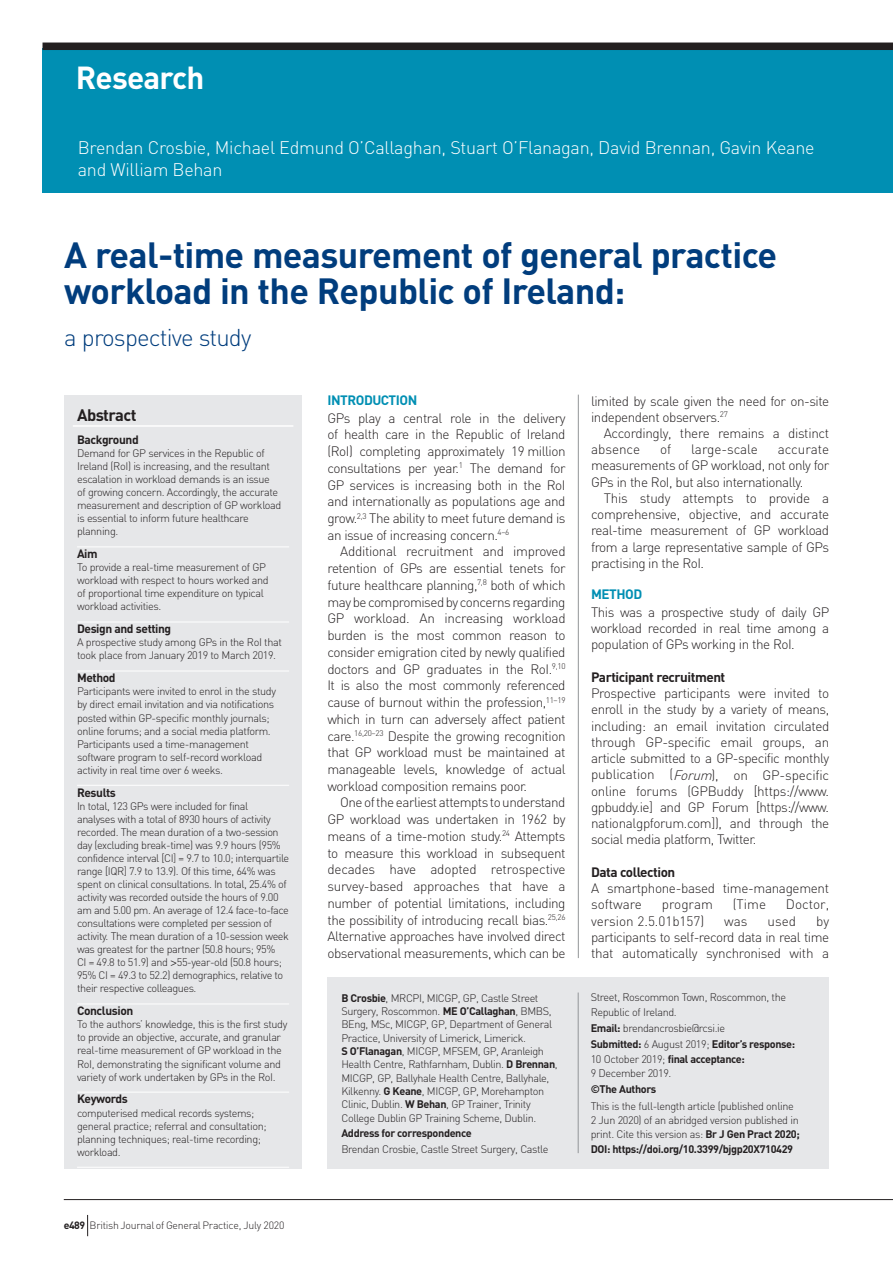
<style>
.page{position:relative;width:893px;height:1263px;background:#fff}
.page>*{position:absolute;margin:0;border:0;box-sizing:border-box;transform-origin:0 0}
.t1{font:700 36px/36px "DIN";letter-spacing:-.02em;color:#013d7d}
.t2{font:700 31.5px "DIN";letter-spacing:-.025em;color:#fff}
.t3{font:300 24px "DIN";letter-spacing:-.035em;color:#013d7d}
.t4{font:300 18px/21px "DIN";letter-spacing:-.015em;color:#fff}
.t5{font:700 16.5px "DIN";letter-spacing:-.035em;color:#231f20}
.t6{font:300 13.5px/16.8px "DIN";letter-spacing:-.035em;color:#231f20;text-align:justify}
.t7{font:300 13.5px "DIN";color:#231f20}
.t8{font:700 13.5px "DIN";letter-spacing:-.035em;color:#231f20}
.t9{font:700 13.5px "DIN";letter-spacing:-.035em;color:#008fb3}
.t10{font:700 12px "DIN";letter-spacing:-.035em;color:#231f20}
.t11{font:300 10.8px/13px "DIN";letter-spacing:-.035em;color:#231f20}
.t12{font:700 10.8px "DIN";letter-spacing:-.035em;color:#231f20}
.t13{font:300 10.5px "DIN";letter-spacing:-.025em;color:#231f20}
.s1{font-family:"Helvetica"}
.s2{font-weight:700}
.s3{font-style:italic}
</style>
<div class="page">
<div style="left:43px;top:48px;width:850px;height:144px;background:#008fb3"></div>
<div style="left:43px;top:43px;width:850px;height:7px;background:#231f20"></div>
<hr style="left:578px;top:395px;width:1px;height:563px;background:#939598">
<div style="left:327px;top:977px;width:502px;height:191px;background:#e6e7e9"></div>
<hr style="left:578px;top:992px;width:1px;height:161px;background:#939598">
<div style="left:64px;top:395px;width:238px;height:773px;background:#e6e7e9"></div>
<hr style="left:73px;top:425px;width:220px;height:2px;background:#fff">
<hr style="left:77px;top:546px;width:212px;height:1px;background:#fff">
<hr style="left:77px;top:622px;width:212px;height:1px;background:#fff">
<hr style="left:77px;top:671px;width:212px;height:1px;background:#fff">
<hr style="left:77px;top:785px;width:212px;height:1px;background:#fff">
<hr style="left:77px;top:1003px;width:212px;height:1px;background:#fff">
<hr style="left:77px;top:1092px;width:212px;height:1px;background:#fff">
<hr style="left:77px;top:1167px;width:212px;height:1px;background:#fff">
<hr style="left:64px;top:1199px;width:829px;height:1px;background:#231f20">
<svg style="left:87px;top:1215px;width:1px;height:21px"></svg>
<h2 class="t2" style="left:76px;top:57px;width:130px">Research</h2>
<h3 class="t4" style="left:78px;top:137px;width:738px">Brendan Crosbie, Michael Edmund O’Callaghan, Stuart O’Flanagan, David Brennan, Gavin Keane and William Behan</h3>
<h1 class="t1" style="left:64px;top:235px;width:714px">A real-time measurement of general practice workload in the Republic of Ireland:</h1>
<h3 class="t3" style="left:64px;top:323px;width:189px">a prospective study</h3>
<h3 class="t5" style="left:77px;top:404px;width:61px">Abstract</h3>
<p class="t10" style="left:77px;top:432px;width:63px">Background</p>
<p class="t11" style="left:77px;top:446px;width:206px">Demand for GP services in the Republic of Ireland (RoI) is increasing, and the resultant escalation in workload demands is an issue<br>of growing concern. Accordingly, the accurate measurement and description of GP workload is essential to inform future healthcare planning.</p>
<p class="t10" style="left:77px;top:546px;width:22px">Aim</p>
<p class="t11" style="left:77px;top:561px;width:193px">To provide a real-time measurement of GP workload with respect to hours worked and of proportional time expenditure on typical workload activities.</p>
<p class="t10" style="left:77px;top:621px;width:96px">Design and setting</p>
<p class="t11" style="left:77px;top:636px;width:206px">A prospective study among GPs in the RoI that took place from January 2019 to March 2019.</p>
<p class="t10" style="left:77px;top:670px;width:40px">Method</p>
<p class="t11" style="left:77px;top:685px;width:201px">Participants were invited to enrol in the study by direct email invitation and via notifications posted within GP-specific monthly journals; online forums; and a social media platform.<br>Participants used a time-management software program to self-record workload activity in real time over 6 weeks.</p>
<p class="t10" style="left:77px;top:784px;width:40px">Results</p>
<p class="t11" style="left:77px;top:799px;width:214px">In total, 123 GPs were included for final analyses with a total of 8930 hours of activity recorded. The mean duration of a two-session day (excluding break-time) was 9.9 hours (95% confidence interval [CI] = 9.7 to 10.0; interquartile range [IQR] 7.9 to 13.9). Of this time, 64% was spent on clinical consultations. In total, 25.4% of activity was recorded outside the hours of 9.00 am and 5.00 pm. An average of 12.4 face-to-face consultations were completed per session of activity. The mean duration of a 10-session week was greatest for the partner (50.8 hours; 95%<br>CI = 49.8 to 51.9) and <span class="s1">&gt;</span>55-year-old (50.8 hours; 95% CI = 49.3 to 52.2) demographics, relative to their respective colleagues.</p>
<p class="t10" style="left:77px;top:1003px;width:58px">Conclusion</p>
<p class="t11" style="left:77px;top:1018px;width:212px">To the authors’ knowledge, this is the first study to provide an objective, accurate, and granular real-time measurement of GP workload in the RoI, demonstrating the significant volume and variety of work undertaken by GPs in the RoI.</p>
<p class="t10" style="left:77px;top:1091px;width:52px">Keywords</p>
<p class="t11" style="left:77px;top:1106px;width:191px">computerised medical records systems; general practice; referral and consultation; planning techniques; real-time recording; workload.</p>
<p class="t13" style="left:64px;top:1219px;width:222px"><span class="s2">e489</span> British Journal of General Practice, July 2020</p>
<p class="t9" style="left:327px;top:391px;width:91px">INTRODUCTION</p>
<p class="t6" style="left:327px;top:409px;width:240px">GPs play a central role in the delivery of health care in the Republic of Ireland (RoI) completing approximately 19 million consultations per year.<sup>1</sup> The demand for GP services is increasing both in the RoI and internationally as populations age and grow.<sup>2,3</sup> The ability to meet future demand is an issue of increasing concern.<sup>4–6</sup></p>
<p class="t6" style="left:327px;top:543px;width:240px;text-indent:13px">Additional recruitment and improved retention of GPs are essential tenets for future healthcare planning,<sup>7,8</sup> both of which may be compromised by concerns regarding GP workload. An increasing workload burden is the most common reason to consider emigration cited by newly qualified doctors and GP graduates in the RoI.<sup>9,10<br></sup>It is also the most commonly referenced cause of burnout within the profession,<sup>11–19 </sup>which in turn can adversely affect patient care.<sup>16,20–23</sup> Despite the growing recognition that GP workload must be maintained at manageable levels, knowledge of actual workload composition remains poor.</p>
<p class="t6" style="left:327px;top:794px;width:240px;text-indent:13px">One of the earliest attempts to understand GP workload was undertaken in 1962 by means of a time-motion study.<sup>24</sup> Attempts to measure this workload in subsequent decades have adopted retrospective survey-based approaches that have a number of potential limitations, including the possibility of introducing recall bias.<sup>25,26<br></sup>Alternative approaches have involved direct observational measurements, which can be</p>
<p class="t11" style="left:341px;top:991px;width:218px"><span class="s2">B Crosbie</span>, MRCPI, MICGP, GP, Castle Street Surgery, Roscommon. <span class="s2">ME O’Callaghan</span>, BMBS, BEng, MSc, MICGP, GP, Department of General Practice, University of Limerick, Limerick.<br><span class="s2">S O’Flanagan</span>, MICGP, MFSEM, GP, Aranleigh Health Centre, Rathfarnham, Dublin. <span class="s2">D Brennan</span>, MICGP, GP, Ballyhale Health Centre, Ballyhale, Kilkenny. <span class="s2">G Keane</span>, MICGP, GP, Morehampton Clinic, Dublin. <span class="s2">W Behan</span>, GP Trainer, Trinity College Dublin GP Training Scheme, Dublin.</p>
<p class="t12" style="left:341px;top:1126px;width:132px">Address for correspondence</p>
<p class="t11" style="left:341px;top:1142px;width:209px">Brendan Crosbie, Castle Street Surgery, Castle</p>
<p class="t6" style="left:591px;top:392px;width:240px;line-height:16.2px">limited by scale given the need for on-site independent observers.<sup>27</sup></p>
<p class="t6" style="left:591px;top:425px;width:240px;line-height:16.2px;text-indent:13px">Accordingly, there remains a distinct absence</p>
<p class="t6" style="left:660px;top:441px;width:13px">of</p>
<p class="t7" style="left:691px;top:441px;width:68px">large-scale</p>
<p class="t6" style="left:591px;top:441px;width:240px;line-height:16.2px;text-indent:187px">accurate measurements of GP workload, not only for GPs in the RoI, but also internationally.</p>
<p class="t6" style="left:591px;top:490px;width:240px;line-height:16.2px;text-indent:13px">This study attempts to provide a comprehensive, objective, and accurate real-time measurement of GP workload from a large representative sample of GPs practising in the RoI.</p>
<p class="t9" style="left:591px;top:585px;width:53px">METHOD</p>
<p class="t6" style="left:591px;top:604px;width:240px;line-height:16.2px">This was a prospective study of daily GP workload recorded in real time among a population of GPs working in the RoI.</p>
<p class="t8" style="left:591px;top:668px;width:136px">Participant recruitment</p>
<p class="t6" style="left:591px;top:685px;width:240px;line-height:16.2px">Prospective participants were invited to enroll in the study by a variety of means, including: an email invitation circulated through GP-specific email groups, an article submitted to a GP-specific monthly publication (<span class="s3">Forum</span>), on GP-specific online forums (GPBuddy [https://www. gpbuddy.ie] and GP Forum [https://www. nationalgpforum.com]), and through the social media platform, Twitter.</p>
<p class="t8" style="left:591px;top:863px;width:86px">Data collection</p>
<p class="t6" style="left:591px;top:880px;width:240px;line-height:16.2px">A smartphone-based time-management software</p>
<p class="t7" style="left:662px;top:896px;width:52px">program</p>
<p class="t6" style="left:733px;top:896px;width:35px">(Time</p>
<p class="t6" style="left:786px;top:896px;width:45px">Doctor,</p>
<p class="t7" style="left:591px;top:912px;width:115px">version 2.5.01b157)</p>
<p class="t6" style="left:724px;top:912px;width:25px">was</p>
<p class="t6" style="left:768px;top:912px;width:30px">used</p>
<p class="t6" style="left:591px;top:912px;width:240px;line-height:16.2px;text-indent:225px">by participants to self-record data in real time that automatically synchronised with a</p>
<p class="t11" style="left:591px;top:990px;width:197px;line-height:14.2px">Street, Roscommon Town, Roscommon, the<br>Republic of Ireland.</p>
<p class="t11" style="left:591px;top:1020px;width:206px;line-height:16.4px"><span class="s2">Email:</span> brendancrosbie@rcsi.ie<br><span class="s2">Submitted:</span> 6 August 2019; <span class="s2">Editor’s response:</span></p>
<p class="t11" style="left:591px;top:1051px;width:156px;line-height:14.2px">10 October 2019; <span class="s2">final acceptance:<br></span>9 December 2019.</p>
<p class="t12" style="left:591px;top:1082px;width:67px">©The Authors</p>
<p class="t11" style="left:591px;top:1099px;width:211px;line-height:14.2px">This is the full-length article (published online 2 Jun 2020) of an abridged version published in print. Cite this version as: <span class="s2">Br J Gen Pract 2020; DOI: https://doi.org/10.3399/bjgp20X710429</span></p>
</div>
